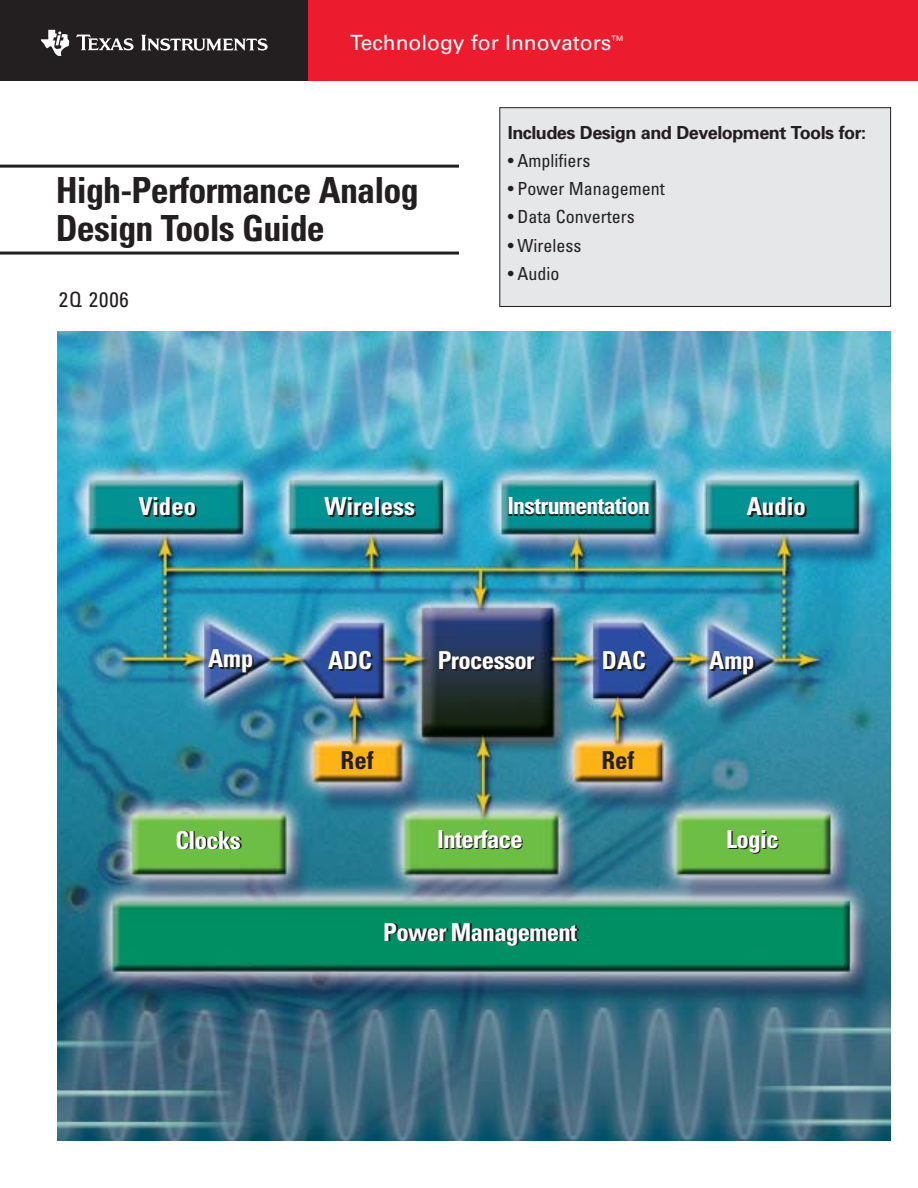
<style>
.page{position:relative;width:918px;height:1188px;background:#fff}
.page>*{position:absolute;margin:0;border:0;box-sizing:border-box;transform-origin:0 0}
.t1{font:700 condensed 36px/37.5px "Univers";letter-spacing:-.02em;color:#231f20}
.t2{font:700 condensed 24.75px "Univers";letter-spacing:-.025em;color:#fff}
.t3{font:700 condensed 24.75px "Univers";color:#fff}
.t4{font:700 condensed 24.75px "Univers";color:#231f20}
.t5{font:700 condensed 23.7px "Univers";letter-spacing:-.025em;color:#fff}
.t6{font:21px "Univers";color:#fff}
.t7{font:condensed 21px "Univers";letter-spacing:.045em;color:#231f20}
.t8{font:condensed 18px "Univers";color:#231f20}
.t9{font:700 18px "Univers";letter-spacing:-.03em;color:#231f20}
.t10{font:7.5px "Univers";color:#fff}
</style>
<div class="page">
<img style="left:57px;top:332px;width:833px;height:809px">
<div style="left:0;top:0;width:918px;height:81px;background:#ed1b2e"></div>
<div style="left:0;top:0;width:308px;height:81px;background:#231f20"></div>
<svg style="left:41px;top:30px;width:28px;height:26px"></svg>
<svg style="left:76px;top:35px;width:58px;height:15px"></svg>
<svg style="left:141px;top:35px;width:127px;height:16px"></svg>
<div style="left:500px;top:108px;width:391px;height:198px;background:#e6e7e8"></div>
<div style="left:499px;top:107px;width:392px;height:200px;border:1px solid #231f20"></div>
<hr style="left:0;top:165px;width:459px;height:3px;background:#231f20">
<hr style="left:0;top:252px;width:459px;height:3px;background:#231f20">
<p class="t6" style="left:350px;top:35px;width:263px">Technology for Innovators</p>
<p class="t10" style="left:611px;top:36px;width:13px">TM</p>
<h1 class="t1" style="left:56px;top:175px;width:365px">High-Performance Analog<br>Design Tools Guide</h1>
<p class="t7" style="left:59px;top:292px;width:72px">2Q 2006</p>
<p class="t2" style="left:139px;top:497px;width:59px">Video</p>
<p class="t3" style="left:324px;top:497px;width:92px">Wireless</p>
<p class="t9" style="left:508px;top:126px;width:360px">Includes Design and Development Tools for:</p>
<p class="t8" style="left:508px;top:154px;width:84px">• Amplifiers</p>
<p class="t8" style="left:508px;top:182px;width:158px">• Power Management</p>
<p class="t8" style="left:508px;top:210px;width:128px">• Data Converters</p>
<p class="t8" style="left:508px;top:239px;width:75px">• Wireless</p>
<p class="t8" style="left:508px;top:267px;width:53px">• Audio</p>
<p class="t5" style="left:507px;top:497px;width:144px">Instrumentation</p>
<p class="t2" style="left:747px;top:497px;width:61px">Audio</p>
<p class="t2" style="left:208px;top:649px;width:47px">Amp</p>
<p class="t2" style="left:328px;top:651px;width:45px">ADC</p>
<p class="t2" style="left:602px;top:651px;width:45px">DAC</p>
<p class="t2" style="left:709px;top:651px;width:47px">Amp</p>
<p class="t2" style="left:438px;top:651px;width:98px">Processor</p>
<p class="t4" style="left:341px;top:751px;width:34px">Ref</p>
<p class="t4" style="left:601px;top:751px;width:34px">Ref</p>
<p class="t2" style="left:175px;top:831px;width:67px">Clocks</p>
<p class="t2" style="left:437px;top:830px;width:87px">Interface</p>
<p class="t2" style="left:726px;top:830px;width:54px">Logic</p>
<p class="t2" style="left:383px;top:923px;width:195px">Power Management</p>
</div>
